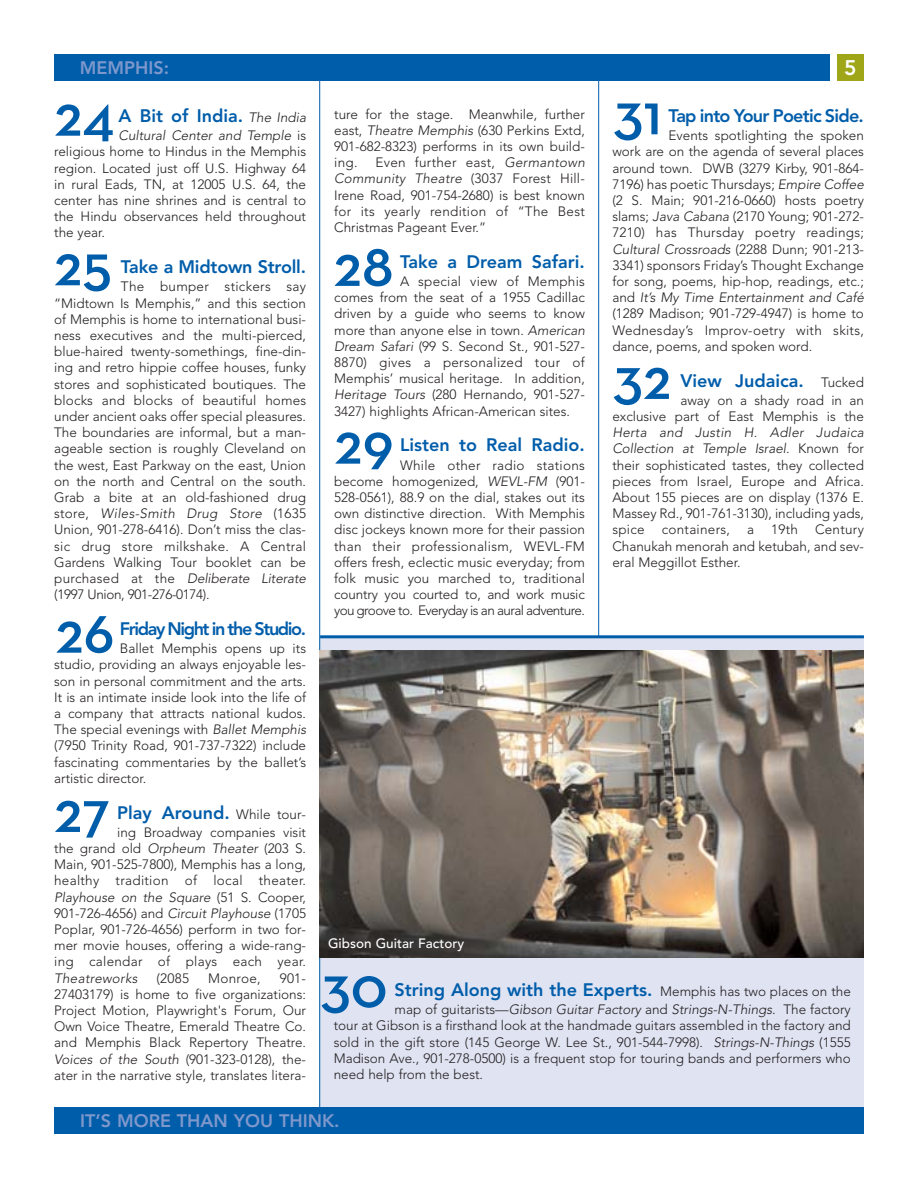
<style>
.page{position:relative;width:918px;height:1188px;background:#fff}
.page>*{position:absolute;margin:0;border:0;box-sizing:border-box;transform-origin:0 0}
.t1{font:600 60px "Neutra Text";color:#005daa}
.t2{font:800 21px "Avenir";color:#fff}
.t3{font:800 18px "Avenir";color:#005daa}
.t4{font:800 18px "Avenir";color:#7f98cc}
.t5{font:800 18px "Avenir";letter-spacing:-.075em;color:#005daa}
.t6{font:800 18px "Avenir";letter-spacing:-.04em;color:#005daa}
.t7{font:300 13.5px/16.2px "Avenir";color:#231f20;text-align:justify}
.t8{font:500 13.5px "Avenir";color:#fff}
.t9{font:300 13.5px "Avenir";letter-spacing:.02em;color:#231f20}
.s1{font-weight:300;font-size:13.5px;color:#231f20}
</style>
<div class="page">
<div style="left:320px;top:638px;width:544px;height:480px;background:#dfe3f2"></div>
<div style="left:837px;top:54px;width:27px;height:27px;background:#9fa617"></div>
<div style="left:54px;top:54px;width:776px;height:27px;background:#005daa"></div>
<hr style="left:598px;top:70px;width:1px;height:566px;background:#005daa">
<div style="left:54px;top:1107px;width:810px;height:27px;background:#005daa"></div>
<hr style="left:319px;top:79px;width:1px;height:1033px;background:#005daa">
<img style="left:319px;top:650px;width:545px;height:308px">
<hr style="left:320px;top:635px;width:544px;height:3px;background:#005daa">
<p class="t4" style="left:80px;top:60px;width:91px">MEMPHIS:</p>
<p class="t2" style="left:844px;top:59px;width:14px">5</p>
<p class="t3" style="left:119px;top:108px;width:191px">A Bit of India. <span class="s1">The India</span></p>
<p class="t7" style="left:54px;top:129px;width:253px;text-indent:64px">Cultural Center and Temple is religious home to Hindus in the Memphis region. Located just off U.S. Highway 64 in rural Eads, TN, at 12005 U.S. 64, the center has nine shrines and is central to the Hindu observances held throughout the year.</p>
<p class="t3" style="left:121px;top:260px;width:187px">Take a Midtown Stroll.</p>
<p class="t7" style="left:54px;top:280px;width:255px;text-align:left;text-indent:67px">The bumper stickers say “Midtown Is Memphis,” and this section of Memphis is home to international busi&shy;ness executives and the multi-pierced, blue-haired twenty-somethings, fine-din&shy;ing and retro hippie coffee houses, funky stores and sophisticated boutiques. The blocks and blocks of beautiful homes under ancient oaks offer special pleasures.<br>The boundaries are informal, but a man&shy;ageable section is roughly Cleveland on the west, East Parkway on the east, Union on the north and Central on the south.<br>Grab a bite at an old-fashioned drug store, Wiles-Smith Drug Store (1635<br>Union, 901-278-6416). Don’t miss the clas&shy;sic drug store milkshake. A Central Gardens Walking Tour booklet can be p u rc h a s e d a t t h e Deliberate Literate (1997 Union, 901-276-0174).</p>
<p class="t5" style="left:120px;top:621px;width:188px">Friday Night in the Studio.</p>
<p class="t7" style="left:54px;top:642px;width:255px;text-align:left;text-indent:66px">Ballet Memphis opens up its studio, providing an always enjoyable les&shy;son in personal commitment and the arts.<br>It is an intimate inside look into the life of a company that attracts national kudos.<br>The special evenings with Ballet Memphis (7950 Trinity Road, 901-737-7322) include fascinating commentaries by the ballet’s artistic director.</p>
<p class="t3" style="left:117px;top:805px;width:190px">Play Around. <span class="s1">While tour-</span></p>
<p class="t7" style="left:54px;top:825px;width:253px;text-indent:63px">ing Broadway companies visit the grand old Orpheum Theater (203 S.<br>Main, 901-525-7800), Memphis has a long, healthy tradition of local theater.<br>Playhouse on the Square (51 S. Cooper, 901-726-4656) and Circuit Playhouse (1705<br>Poplar, 901-726-4656) perform in two for&shy;mer movie houses, offering a wide-rang&shy;ing calendar of plays each year.<br>Theatreworks</p>
<p class="t1" style="left:613px;top:91px;width:50px">31</p>
<p class="t1" style="left:54px;top:92px;width:62px">24</p>
<p class="t7" style="left:334px;top:107px;width:252px">ture for the stage. Meanwhile, further east, Theatre Memphis (630 Perkins Extd, 901-682-8323) performs in its own build&shy;ing.</p>
<p class="t6" style="left:669px;top:108px;width:197px">Tap into Your Poetic Side.</p>
<p class="t7" style="left:612px;top:129px;width:255px;text-align:left;text-indent:56px">Events spotlighting the spoken work are on the agenda of several places around town. DWB (3279 Kirby, 901-864- 7196) has poetic Thursdays; Empire Coffee (2 S. Main; 901-216-0660) hosts poetry slams; Java Cabana (2170 Young; 901-272- 7210) has Thursday poetry readings; Cultural Crossroads (2288 Dunn; 901-213- 3341) sponsors Friday’s Thought Exchange for song, poems, hip-hop, readings, etc.; and It’s My Time Entertainment and Café (1289 Madison; 901-729-4947) is home to Wednesday’s Improv-oetry with skits, dance, poems, and spoken word.</p>
<p class="t3" style="left:680px;top:373px;width:185px">View Judaica. <span class="s1">Tucked</span></p>
<p class="t7" style="left:612px;top:393px;width:255px;text-align:left;text-indent:68px">away on a shady road in an exclusive part of East Memphis is the Herta and Justin H. Adler Judaica Collection at Temple Israel. Known for their sophisticated tastes, they collected pieces from Israel, Europe and Africa.<br>About 155 pieces are on display (1376 E.<br>Massey Rd., 901-761-3130), including yads, spice</p>
<p class="t7" style="left:334px;top:156px;width:254px;text-align:left;text-indent:41px">Even further east, Germantown Community Theatre (3037 Forest Hill-Irene Road, 901-754-2680) is best known for its yearly rendition of “The Best Christmas Pageant Ever.”</p>
<p class="t3" style="left:400px;top:254px;width:186px">Take a Dream Safari.</p>
<p class="t7" style="left:334px;top:274px;width:254px;text-align:left;text-indent:66px">A special view of Memphis comes from the seat of a 1955 Cadillac driven by a guide who seems to know more than anyone else in town. American Dream Safari (99 S. Second St., 901-527- 8870) gives a personalized tour of Memphis’ musical heritage. In addition, Heritage Tours (280 Hernando, 901-527- 3427) highlights African-American sites.</p>
<p class="t3" style="left:400px;top:438px;width:186px">Listen to Real Radio.</p>
<p class="t7" style="left:334px;top:458px;width:252px;text-indent:66px">While other radio stations become homogenized, WEVL-FM (901- 528-0561), 88.9 on the dial, stakes out its own distinctive direction. With Memphis disc jockeys known more for their passion than their professionalism, WEVL-FM offers fresh, eclectic music everyday; from folk music you marched to, traditional country you courted to, and work music you groove to. Everyday is an aural adventure.</p>
<p class="t1" style="left:333px;top:243px;width:62px">28</p>
<p class="t1" style="left:54px;top:242px;width:60px">25</p>
<p class="t1" style="left:613px;top:356px;width:60px">32</p>
<p class="t1" style="left:334px;top:420px;width:61px">29</p>
<p class="t9" style="left:662px;top:524px;width:70px">containers,</p>
<p class="t7" style="left:747px;top:523px;width:9px">a</p>
<p class="t7" style="left:771px;top:523px;width:28px">19th</p>
<p class="t7" style="left:612px;top:523px;width:253px;text-indent:203px">Century Chanukah menorah and ketubah, and sev&shy;eral Meggillot Esther.</p>
<p class="t1" style="left:55px;top:609px;width:61px">26</p>
<p class="t1" style="left:54px;top:789px;width:58px">27</p>
<p class="t8" style="left:328px;top:938px;width:138px">Gibson Guitar Factory</p>
<p class="t7" style="left:157px;top:971px;width:34px">(2085</p>
<p class="t7" style="left:208px;top:971px;width:54px">Monroe,</p>
<p class="t7" style="left:54px;top:971px;width:253px;text-indent:226px">901- 27403179) is home to five organizations:<br>Project Motion, Playwright's Forum, Our Own Voice Theatre, Emerald Theatre Co. and Memphis Black Repertory Theatre.<br>Voices of the South (901-323-0128), the&shy;ater in the narrative style, translates litera-</p>
<p class="t1" style="left:320px;top:964px;width:69px">30</p>
<p class="t3" style="left:395px;top:982px;width:458px">String Along with the Experts. <span class="s1">Memphis has two places on the</span></p>
<p class="t7" style="left:334px;top:1002px;width:519px;text-indent:61px">map of guitarists—Gibson Guitar Factory and Strings-N-Things. The factory tour at Gibson is a firsthand look at the handmade guitars assembled in the factory and sold in the gift store (145 George W. Lee St., 901-544-7998). Strings-N-Things (1555<br>Madison Ave., 901-278-0500) is a frequent stop for touring bands and performers who need help from the best.</p>
<p class="t4" style="left:80px;top:1113px;width:261px">IT’S MORE THAN YOU THINK.</p>
</div>
